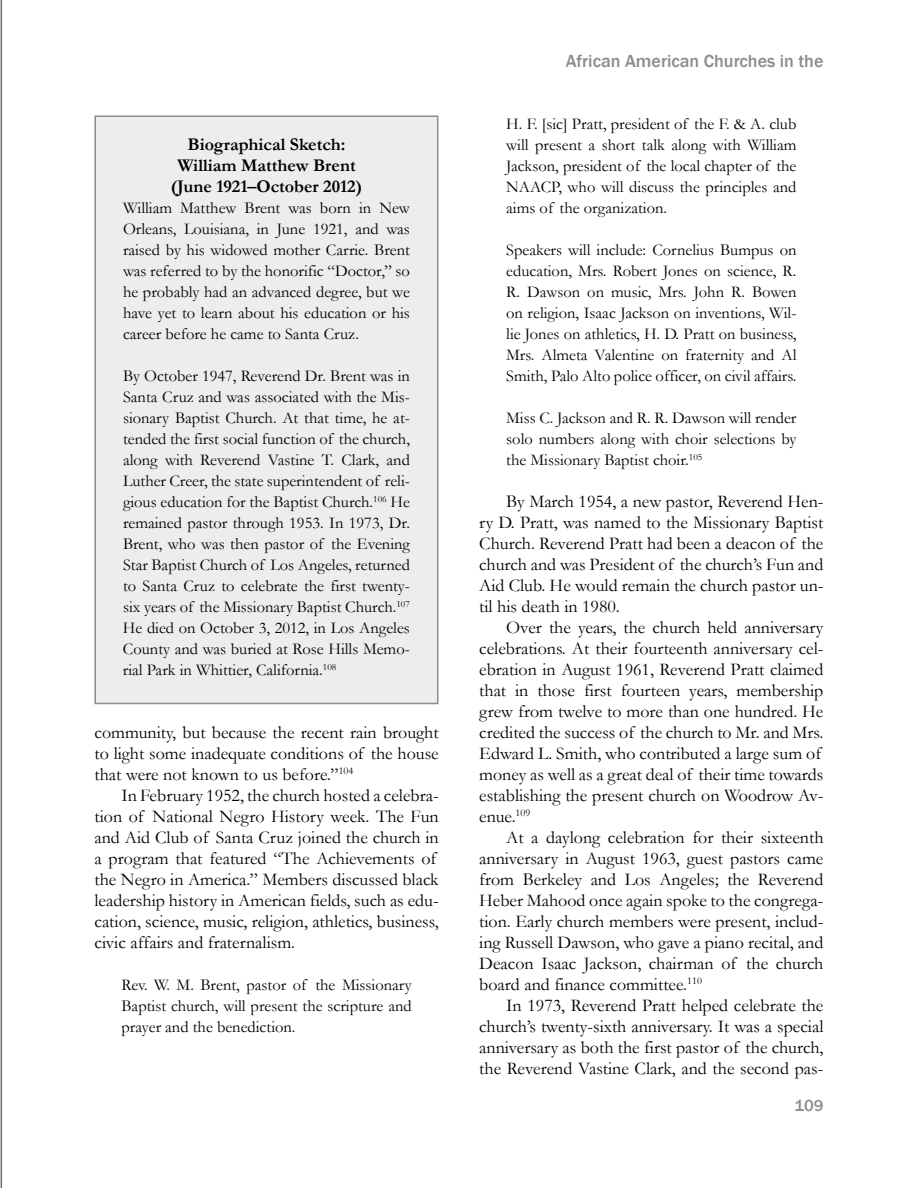
<style>
.page{position:relative;width:918px;height:1188px;background:#fff}
.page>*{position:absolute;margin:0;border:0;box-sizing:border-box;transform-origin:0 0}
.t1{font:18px/21px "Garamond";color:#000;text-align:justify}
.t2{font:700 18px/21px "Garamond";color:#000;text-align:center}
.t3{font:500 18px "Franklin Gothic";color:#8a8c8e}
.t4{font:16.5px/21px "Garamond";color:#000;text-align:justify}
.t5{font:500 16.5px "Franklin Gothic";color:#8a8c8e}
</style>
<div class="page">
<div style="left:95px;top:116px;width:343px;height:588px;background:#ededee"></div>
<div style="left:94px;top:116px;width:344px;height:588px;border:2px solid #8a8c8e"></div>
<hr style="left:1px;top:0;width:1px;height:1188px;background:#6d6e71">
<p class="t2" style="left:171px;top:134px;width:193px">Biographical Sketch:<br>William Matthew Brent (June 1921–October 2012)</p>
<p class="t4" style="left:123px;top:197px;width:288px">William Matthew Brent was born in New Orleans, Louisiana, in June 1921, and was raised by his widowed mother Carrie. Brent was referred to by the honorific “Doctor,” so he probably had an advanced degree, but we have yet to learn about his education or his career before he came to Santa Cruz.</p>
<p class="t4" style="left:123px;top:365px;width:289px">By October 1947, Reverend Dr. Brent was in Santa Cruz and was associated with the Mis&shy;sionary Baptist Church. At that time, he at&shy;tended the first social function of the church, along with Reverend Vastine T. Clark, and Luther Creer, the state superintendent of reli&shy;gious education for the Baptist Church.<sup>106</sup> He remained pastor through 1953. In 1973, Dr.<br>Brent, who was then pastor of the Evening Star Baptist Church of Los Angeles, returned to Santa Cruz to celebrate the first twenty&shy;six years of the Missionary Baptist Church.<sup>107<br></sup>He died on October 3, 2012, in Los Angeles County and was buried at Rose Hills Memo&shy;rial Park in Whittier, California.<sup>108</sup></p>
<p class="t1" style="left:95px;top:722px;width:346px">community, but because the recent rain brought to light some inadequate conditions of the house that were not known to us before.”<sup>104</sup></p>
<p class="t1" style="left:94px;top:785px;width:346px;text-align:left;text-indent:27px">In February 1952, the church hosted a celebra&shy;tion of National Negro History week. The Fun and Aid Club of Santa Cruz joined the church in a program that featured “The Achievements of the Negro in America.” Members discussed black leadership history in American fields, such as edu&shy;cation, science, music, religion, athletics, business, civic affairs and fraternalism.</p>
<p class="t4" style="left:122px;top:974px;width:292px">Rev. W. M. Brent, pastor of the Missionary Baptist church, will present the scripture and prayer and the benediction.</p>
<p class="t3" style="left:566px;top:49px;width:259px">African American Churches in the</p>
<p class="t4" style="left:506px;top:113px;width:292px">H. F. [sic] Pratt, president of the F. &amp; A. club will present a short talk along with William Jackson, president of the local chapter of the NAACP, who will discuss the principles and aims of the organization.</p>
<p class="t4" style="left:506px;top:239px;width:292px">Speakers will include: Cornelius Bumpus on education, Mrs. Robert Jones on science, R.<br>R. Dawson on music, Mrs. John R. Bowen on religion, Isaac Jackson on inventions, Wil&shy;lie Jones on athletics, H. D. Pratt on business, Mrs. Almeta Valentine on fraternity and Al Smith, Palo Alto police officer, on civil affairs.</p>
<p class="t4" style="left:506px;top:407px;width:292px">Miss C. Jackson and R. R. Dawson will render solo numbers along with choir selections by the Missionary Baptist choir.<sup>105</sup></p>
<p class="t1" style="left:479px;top:491px;width:346px;text-indent:27px">By March 1954, a new pastor, Reverend Hen&shy;ry D. Pratt, was named to the Missionary Baptist Church. Reverend Pratt had been a deacon of the church and was President of the church’s Fun and Aid Club. He would remain the church pastor un&shy;til his death in 1980.</p>
<p class="t1" style="left:479px;top:617px;width:346px;text-align:left;text-indent:27px">Over the years, the church held anniversary celebrations. At their fourteenth anniversary cel&shy;ebration in August 1961, Reverend Pratt claimed that in those first fourteen years, membership grew from twelve to more than one hundred. He credited the success of the church to Mr. and Mrs.<br>Edward L. Smith, who contributed a large sum of money as well as a great deal of their time towards establishing the present church on Woodrow Av&shy;enue.<sup>109</sup></p>
<p class="t1" style="left:479px;top:827px;width:346px;text-indent:27px">At a daylong celebration for their sixteenth anniversary in August 1963, guest pastors came from Berkeley and Los Angeles; the Reverend Heber Mahood once again spoke to the congrega&shy;tion. Early church members were present, includ&shy;ing Russell Dawson, who gave a piano recital, and Deacon Isaac Jackson, chairman of the church board and finance committee.<sup>110</sup></p>
<p class="t1" style="left:479px;top:995px;width:346px;text-indent:27px">In 1973, Reverend Pratt helped celebrate the church’s twenty-sixth anniversary. It was a special anniversary as both the first pastor of the church, the Reverend Vastine Clark, and the second pas-</p>
<p class="t5" style="left:795px;top:1095px;width:30px">109</p>
</div>
